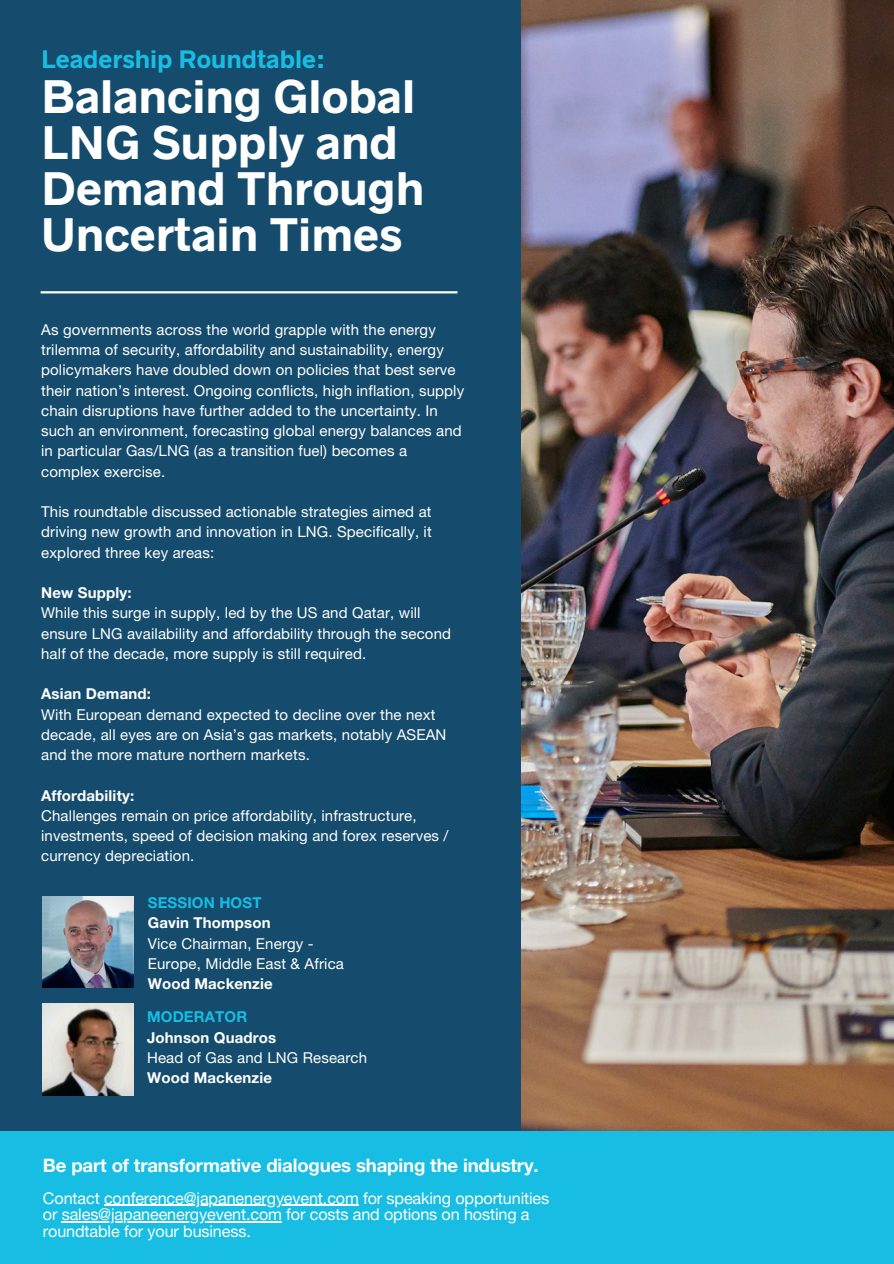
<style>
.page{position:relative;width:894px;height:1264px;background:#fff}
.page>*{position:absolute;margin:0;border:0;box-sizing:border-box;transform-origin:0 0}
.t1{font:700 42.3px/46.2px "Radnika Next";color:#fff}
.t2{font:700 22.65px "Radnika Next";color:#17bde2}
.t3{font:700 18.6px "Helvetica Neue LT Std";letter-spacing:-.01em;color:#fff}
.t4{font:16.2px "Helvetica Neue LT Std";letter-spacing:-.01em;color:#fff}
.t5{font:15px/20.2px "Helvetica Neue LT Std";letter-spacing:.01em;color:#fff}
.t6{font:700 15px "Helvetica Neue LT Std";letter-spacing:.01em;color:#fff}
.t7{font:700 15px "Helvetica Neue LT Std";letter-spacing:.01em;color:#17bde2}
</style>
<div class="page">
<img style="left:520px;top:0;width:373px;height:1131px">
<div style="left:0;top:0;width:520px;height:1263px;background:#154c6d"></div>
<img style="left:43px;top:896px;width:90px;height:91px">
<div style="left:0;top:1131px;width:893px;height:132px;background:#17bde2"></div>
<hr style="left:41px;top:291px;width:416px;height:2px;background:#fff">
<hr style="left:104px;top:1204px;width:254px;height:1px;background:#fff">
<hr style="left:62px;top:1221px;width:220px;height:1px;background:#fff">
<img style="left:43px;top:1003px;width:90px;height:92px">
<p class="t2" style="left:41px;top:46px;width:285px">Leadership Roundtable:</p>
<p class="t1" style="left:41px;top:74px;width:384px">Balancing Global<br>LNG Supply and<br>Demand Through<br>Uncertain Times</p>
<p class="t5" style="left:41px;top:321px;width:404px">As governments across the world grapple with the energy trilemma of security, affordability and sustainability, energy</p>
<p class="t5" style="left:41px;top:362px;width:424px">policymakers have doubled down on policies that best serve their nation’s interest. Ongoing conflicts, high inflation, supply chain disruptions have further added to the uncertainty. In such an environment, forecasting global energy balances and in particular Gas/LNG (as a transition fuel) becomes a complex exercise.</p>
<p class="t5" style="left:41px;top:503px;width:392px;text-align:justify">This roundtable discussed actionable strategies aimed at driving new growth and innovation in LNG. Specifically, it explored three key areas:</p>
<p class="t6" style="left:41px;top:587px;width:92px">New Supply:</p>
<p class="t5" style="left:41px;top:605px;width:411px">While this surge in supply, led by the US and Qatar, will ensure LNG availability and affordability through the second half of the decade, more supply is still required.</p>
<p class="t6" style="left:41px;top:688px;width:111px">Asian Demand:</p>
<p class="t5" style="left:41px;top:706px;width:406px">With European demand expected to decline over the next decade, all eyes are on Asia’s gas markets, notably ASEAN and the more mature northern markets.</p>
<p class="t6" style="left:41px;top:790px;width:94px">Affordability:</p>
<p class="t5" style="left:41px;top:807px;width:409px">Challenges remain on price affordability, infrastructure, investments, speed of decision making and forex reserves / currency depreciation.</p>
<p class="t7" style="left:148px;top:897px;width:115px">SESSION HOST</p>
<p class="t6" style="left:148px;top:917px;width:124px">Gavin Thompson</p>
<p class="t5" style="left:148px;top:935px;width:197px">Vice Chairman, Energy -<br>Europe, Middle East &amp; Africa</p>
<p class="t6" style="left:148px;top:978px;width:126px">Wood Mackenzie</p>
<h2 class="t7" style="left:147px;top:1011px;width:102px">MODERATOR</h2>
<p class="t6" style="left:147px;top:1032px;width:131px">Johnson Quadros</p>
<p class="t5" style="left:147px;top:1049px;width:221px">Head of Gas and LNG Research</p>
<p class="t6" style="left:147px;top:1072px;width:126px">Wood Mackenzie</p>
<p class="t3" style="left:43px;top:1158px;width:497px">Be part of transformative dialogues shaping the industry.</p>
<p class="t4" style="left:43px;top:1191px;width:507px">Contact conference@japanenergyevent.com for speaking opportunities</p>
<p class="t4" style="left:43px;top:1208px;width:488px">or sales@japaneenergyevent.com for costs and options on hosting a</p>
<p class="t4" style="left:43px;top:1225px;width:209px">roundtable for your business.</p>
</div>
